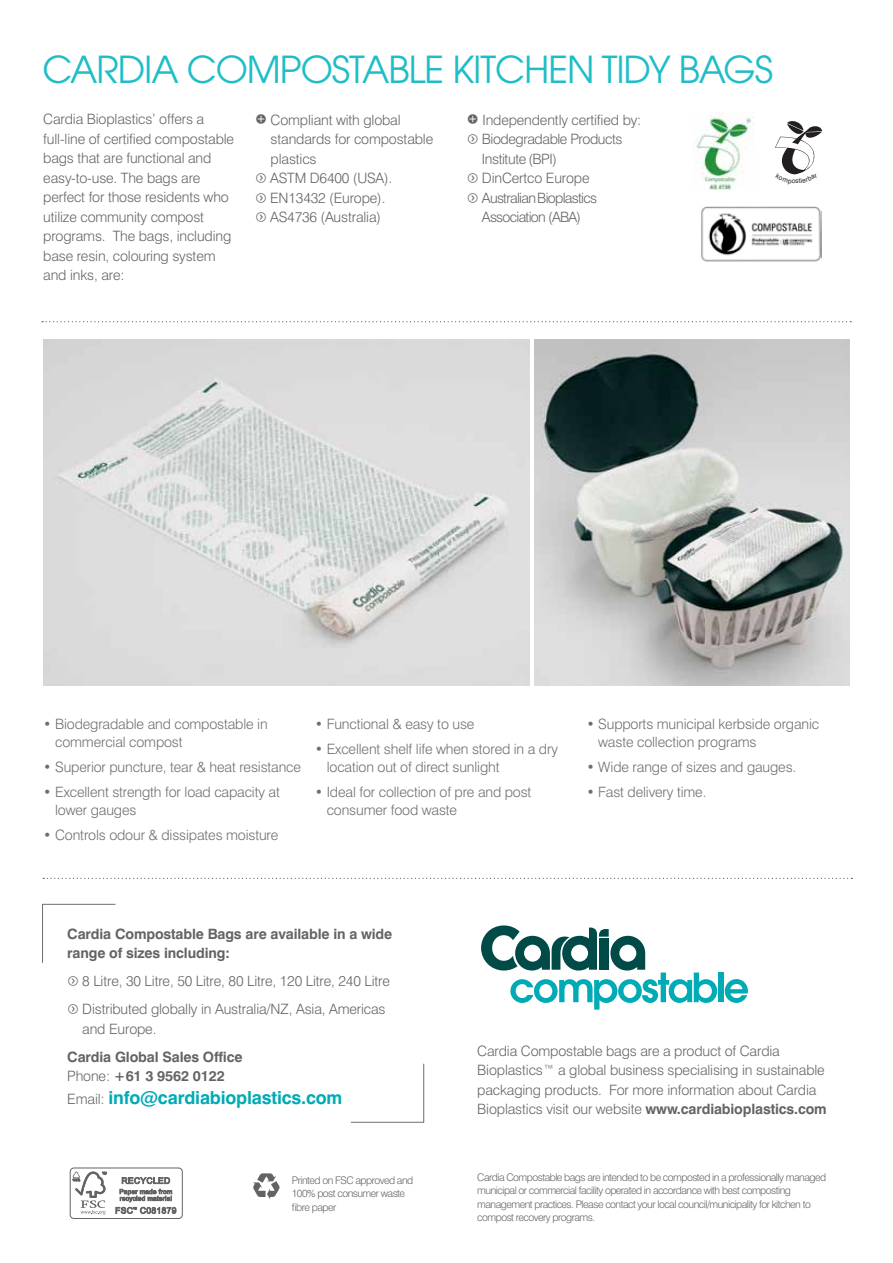
<style>
.page{position:relative;width:893px;height:1263px;background:#fff}
.page>*{position:absolute;margin:0;border:0;box-sizing:border-box;transform-origin:0 0}
.t1{font:37.05px "Avant Garde";letter-spacing:-.03em;color:#1fbec7}
.t2{font:700 18px "Swiss 721 BT";letter-spacing:-.01em;color:#00abb5}
.t3{font:300 14.25px/19.5px "Swiss 721 BT";letter-spacing:-.01em;color:#636466}
.t4{font:300 14.25px/18.3px "Swiss 721 BT";letter-spacing:-.01em;color:#6d6e71}
.t5{font:700 14.25px/19.5px "Swiss 721 BT";letter-spacing:-.01em;color:#636466}
.t6{font:300 14.25px "Swiss 721 BT";letter-spacing:-.05em;color:#636466}
.t7{font:300 14.25px "Swiss 721 BT";letter-spacing:-.03em;color:#636466}
.t8{font:300 10.5px/13.5px "Swiss 721 BT";letter-spacing:-.05em;color:#636466}
.s1{font-family:"Button Bonus Circle Negative";font-weight:400;font-size:12px}
.s2{font-family:"Button Bonus Circle Positive";font-weight:400;font-size:12px}
.s3{font-weight:300}
.s4{font-weight:300;font-size:14.25px;color:#636466}
.s5{font-weight:700}
</style>
<div class="page">
<svg style="left:42px;top:904px;width:74px;height:59px"></svg>
<img style="left:696px;top:113px;width:58px;height:76px">
<img style="left:701px;top:207px;width:121px;height:55px">
<svg style="left:43px;top:878px;width:809px;height:1px"></svg>
<svg style="left:42px;top:321px;width:809px;height:1px"></svg>
<div style="left:718px;top:972px;width:5px;height:30px;background:#00abb5"></div>
<svg style="left:725px;top:979px;width:23px;height:24px"></svg>
<svg style="left:481px;top:925px;width:236px;height:84px"></svg>
<img style="left:43px;top:340px;width:487px;height:345px">
<img style="left:534px;top:340px;width:315px;height:345px">
<svg style="left:350px;top:1063px;width:74px;height:60px"></svg>
<svg style="left:253px;top:1173px;width:26px;height:26px"></svg>
<div style="left:70px;top:1168px;width:113px;height:51px;border:1px solid #231f20;border-radius:4px"></div>
<svg style="left:73px;top:1171px;width:33px;height:43px"></svg>
<svg style="left:116px;top:1177px;width:60px;height:37px"></svg>
<svg style="left:775px;top:121px;width:47px;height:54px"></svg>
<h1 class="t1" style="left:43px;top:47px;width:732px">CARDIA COMPOSTABLE KITCHEN TIDY BAGS</h1>
<p class="t3" style="left:43px;top:109px;width:192px">Cardia Bioplastics’ offers a full-line of certified compostable bags that are functional and easy-to-use. The bags are perfect for those residents who utilize community compost programs. The bags, including base resin, colouring system and inks, are:</p>
<p class="t3" style="left:255px;top:110px;width:147px"><span class="s1">X</span> Compliant with global</p>
<p class="t3" style="left:271px;top:129px;width:164px">standards for compostable</p>
<p class="t3" style="left:271px;top:149px;width:47px">plastics</p>
<p class="t3" style="left:255px;top:168px;width:139px"><span class="s2">f</span> ASTM D6400 (USA).</p>
<p class="t3" style="left:255px;top:188px;width:132px"><span class="s2">f</span> EN13432 (Europe).</p>
<p class="t3" style="left:255px;top:207px;width:127px"><span class="s2">f</span> AS4736 (Australia)</p>
<p class="t3" style="left:467px;top:110px;width:176px"><span class="s1">X</span> Independently certified by:</p>
<p class="t7" style="left:467px;top:130px;width:157px"><span class="s2">f</span> Biodegradable Products</p>
<p class="t7" style="left:482px;top:150px;width:76px">Institute (BPI)</p>
<p class="t3" style="left:467px;top:168px;width:124px"><span class="s2">f</span> DinCertco Europe</p>
<p class="t6" style="left:467px;top:189px;width:132px"><span class="s2">f</span> Australian Bioplastics</p>
<p class="t6" style="left:482px;top:208px;width:101px">Association (ABA)</p>
<p class="t4" style="left:55px;top:715px;width:214px;text-indent:-12px">• Biodegradable and compostable in commercial compost</p>
<p class="t4" style="left:43px;top:758px;width:259px">• Superior puncture, tear &amp; heat resistance</p>
<p class="t4" style="left:55px;top:783px;width:226px;text-indent:-12px">• Excellent strength for load capacity at lower gauges</p>
<p class="t4" style="left:43px;top:826px;width:237px">• Controls odour &amp; dissipates moisture</p>
<p class="t4" style="left:315px;top:715px;width:161px">• Functional &amp; easy to use</p>
<p class="t4" style="left:327px;top:739px;width:233px;text-indent:-12px">• Excellent shelf life when stored in a dry location out of direct sunlight</p>
<p class="t4" style="left:327px;top:783px;width:206px;text-indent:-12px">• Ideal for collection of pre and post consumer food waste</p>
<p class="t4" style="left:598px;top:715px;width:222px;text-indent:-12px">• Supports municipal kerbside organic waste collection programs</p>
<p class="t4" style="left:586px;top:758px;width:211px">• Wide range of sizes and gauges.</p>
<p class="t4" style="left:586px;top:783px;width:122px">• Fast delivery time.</p>
<p class="t5" style="left:67px;top:924px;width:327px">Cardia Compostable Bags are available in a wide range of sizes including:</p>
<p class="t3" style="left:67px;top:967px;width:324px;line-height:28px"><span class="s2">f</span> 8 Litre, 30 Litre, 50 Litre, 80 Litre, 120 Litre, 240 Litre <span class="s2">f</span> Distributed globally in Australia/NZ, Asia, Americas</p>
<p class="t3" style="left:82px;top:1019px;width:76px">and Europe.</p>
<p class="t5" style="left:67px;top:1047px;width:177px">Cardia Global Sales Office<br><span class="s3">Phone:</span> +61 3 9562 0122</p>
<p class="t2" style="left:67px;top:1086px;width:277px"><span class="s4">Email:</span> info@cardiabioplastics.com</p>
<p class="t8" style="left:292px;top:1173px;width:123px">Printed on FSC approved and<br>100% post consumer waste fibre paper</p>
<p class="t3" style="left:477px;top:1041px;width:351px">Cardia Compostable bags are a product of Cardia Bioplastics™ a global business specialising in sustainable packaging products. For more information about Cardia Bioplastics visit our website <span class="s5">www.cardiabioplastics.com</span></p>
<p class="t8" style="left:477px;top:1170px;width:350px">Cardia Compostable bags are intended to be composted in a professionally managed municipal or commercial facility operated in accordance with best composting management practices. Please contact your local council/municipality for kitchen to compost recovery programs.</p>
</div>
